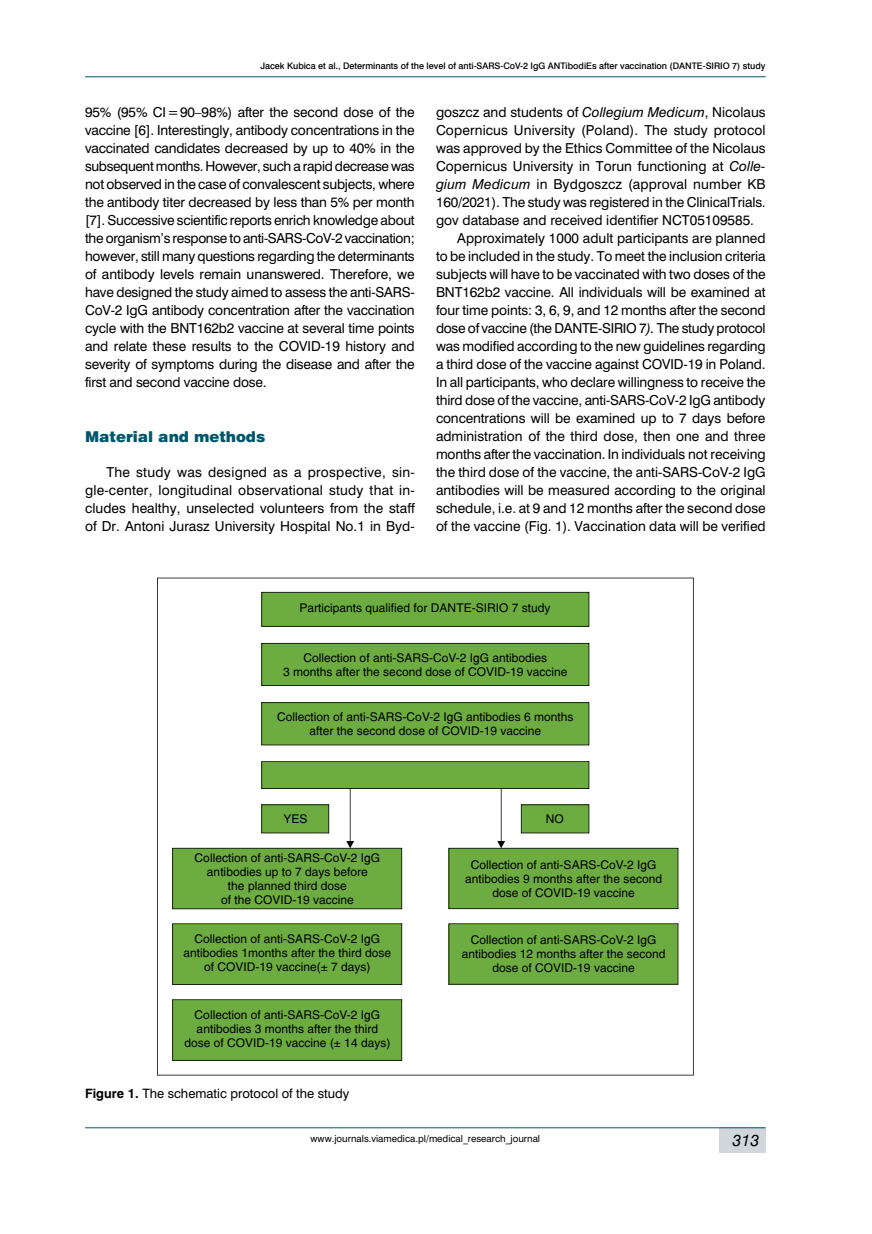
<style>
.page{position:relative;width:872px;height:1234px;background:#fff}
.page>*{position:absolute;margin:0;border:0;box-sizing:border-box;transform-origin:0 0}
.t1{font:15px "Swis 721 Blk EU";color:#00566a}
.t2{font:italic 15px "Swis 721 PL";color:#000}
.t3{font:12.75px/18px "Swis 721 PL";letter-spacing:-.01em;color:#000;text-align:justify}
.t4{font:12.75px "Swis 721 PL";letter-spacing:.01em;color:#000}
.t5{font:12px/14.1px "Switzerland";color:#000;text-align:center}
.t6{font:12px "Swis 721 PL";color:#000}
.t7{font:9px "Swis 721 Md EU";color:#000}
.t8{font:9px "Swis 721 PL";color:#000}
.s1{font-style:italic}
.s2{font-weight:700}
</style>
<div class="page">
<hr style="left:85px;top:76px;width:680px;height:1px;background:#00566a">
<div style="left:719px;top:1127px;width:46px;height:25px;background:#d1d6dd"></div>
<hr style="left:85px;top:1127px;width:680px;height:1px;background:#00566a">
<svg style="left:157px;top:577px;width:536px;height:498px"></svg>
<svg style="left:261px;top:591px;width:328px;height:35px;background:#6da943"></svg>
<svg style="left:261px;top:642px;width:328px;height:44px;background:#6ca741"></svg>
<svg style="left:261px;top:702px;width:328px;height:43px;background:#69a63e"></svg>
<svg style="left:172px;top:761px;width:506px;height:148px"></svg>
<div style="left:172px;top:923px;width:230px;height:61px;background:#6dac40"></div>
<div style="left:448px;top:923px;width:230px;height:61px;background:#6dac40"></div>
<div style="left:172px;top:999px;width:230px;height:61px;background:#6dac40"></div>
<p class="t7" style="left:260px;top:61px;width:507px">Jacek Kubica et al., Determinants of the level of anti-SARS-CoV-2 IgG ANTibodiEs after vaccination (DANTE-SIRIO 7) study</p>
<p class="t3" style="left:85px;top:103px;width:331px">95% (95% CI=90–98%) after the second dose of the vaccine [6]. Interestingly, antibody concentrations in the vaccinated candidates decreased by up to 40% in the subsequent months. However, such a rapid decrease was not observed in the case of convalescent subjects, where the antibody titer decreased by less than 5% per month [7]. Successive scientific reports enrich knowledge about the organism’s response to anti-SARS-CoV-2 vaccination; however, still many questions regarding the determinants of antibody levels remain unanswered. Therefore, we have designed the study aimed to assess the anti-SARS-CoV-2 IgG antibody concentration after the vaccination cycle with the BNT162b2 vaccine at several time points and relate these results to the COVID-19 history and severity of symptoms during the disease and after the first and second vaccine dose.</p>
<p class="t1" style="left:85px;top:426px;width:182px">Material and methods</p>
<p class="t3" style="left:85px;top:463px;width:331px;text-indent:21px">The study was designed as a prospective, sin&shy;gle-center, longitudinal observational study that in&shy;cludes healthy, unselected volunteers from the staff of Dr. Antoni Jurasz University Hospital No.1 in Byd-</p>
<p class="t3" style="left:436px;top:103px;width:331px">goszcz and students of <span class="s1">Collegium Medicum</span>, Nicolaus</p>
<p class="t4" style="left:436px;top:121px;width:331px">Copernicus University (Poland). The study protocol</p>
<p class="t3" style="left:436px;top:139px;width:331px">was approved by the Ethics Committee of the Nicolaus</p>
<p class="t3" style="left:436px;top:157px;width:331px">Copernicus University in Torun functioning at <span class="s1">Colle-</span></p>
<p class="t4" style="left:436px;top:175px;width:331px"><span class="s1">gium Medicum</span> in Bydgoszcz (approval number KB</p>
<p class="t3" style="left:436px;top:193px;width:331px">160/2021). The study was registered in the ClinicalTrials.</p>
<p class="t3" style="left:436px;top:211px;width:319px">gov database and received identifier NCT05109585.</p>
<p class="t3" style="left:457px;top:229px;width:310px">Approximately 1000 adult participants are planned</p>
<p class="t3" style="left:436px;top:247px;width:331px">to be included in the study. To meet the inclusion criteria</p>
<p class="t3" style="left:436px;top:265px;width:331px">subjects will have to be vaccinated with two doses of the</p>
<p class="t3" style="left:436px;top:283px;width:331px">BNT162b2 vaccine. All individuals will be examined at</p>
<p class="t3" style="left:436px;top:301px;width:331px">four time points: 3, 6, 9, and 12 months after the second</p>
<p class="t3" style="left:436px;top:319px;width:331px">dose of vaccine (the DANTE-SIRIO 7<span class="s1">).</span> The study protocol</p>
<p class="t3" style="left:436px;top:337px;width:331px">was modified according to the new guidelines regarding</p>
<p class="t3" style="left:436px;top:355px;width:331px">a third dose of the vaccine against COVID-19 in Poland.</p>
<p class="t3" style="left:436px;top:373px;width:331px">In all participants, who declare willingness to receive the</p>
<p class="t3" style="left:436px;top:391px;width:331px">third dose of the vaccine, anti-SARS-CoV-2 IgG antibody</p>
<p class="t3" style="left:436px;top:409px;width:331px">concentrations will be examined up to 7 days before</p>
<p class="t3" style="left:436px;top:427px;width:331px">administration of the third dose, then one and three</p>
<p class="t3" style="left:436px;top:445px;width:331px">months after the vaccination. In individuals not receiving</p>
<p class="t3" style="left:436px;top:463px;width:331px">the third dose of the vaccine, the anti-SARS-CoV-2 IgG</p>
<p class="t3" style="left:436px;top:481px;width:331px">antibodies will be measured according to the original</p>
<p class="t3" style="left:436px;top:499px;width:331px">schedule, i.e. at 9 and 12 months after the second dose</p>
<p class="t3" style="left:436px;top:517px;width:331px">of the vaccine (Fig. 1). Vaccination data will be verified</p>
<p class="t5" style="left:299px;top:601px;width:252px">Participants qualified for DANTE-SIRIO 7 study</p>
<p class="t5" style="left:283px;top:650px;width:286px">Collection of anti-SARS-CoV-2 IgG antibodies<br>3 months after the second dose of COVID-19 vaccine</p>
<p class="t5" style="left:277px;top:709px;width:298px">Collection of anti-SARS-CoV-2 IgG antibodies 6 months after the second dose of COVID-19 vaccine</p>
<p class="t5" style="left:283px;top:811px;width:26px">YES</p>
<p class="t5" style="left:546px;top:811px;width:19px">NO</p>
<p class="t5" style="left:195px;top:850px;width:187px">Collection of anti-SARS-CoV-2 IgG antibodies up to 7 days before<br>the planned third dose<br>of the COVID-19 vaccine</p>
<p class="t5" style="left:465px;top:857px;width:198px">Collection of anti-SARS-CoV-2 IgG antibodies 9 months after the second dose of COVID-19 vaccine</p>
<p class="t5" style="left:183px;top:931px;width:209px">Collection of anti-SARS-CoV-2 IgG antibodies 1months after the third dose of COVID-19 vaccine(± 7 days)</p>
<p class="t5" style="left:462px;top:932px;width:205px">Collection of anti-SARS-CoV-2 IgG antibodies 12 months after the second dose of COVID-19 vaccine</p>
<p class="t5" style="left:184px;top:1007px;width:207px">Collection of anti-SARS-CoV-2 IgG antibodies 3 months after the third dose of COVID-19 vaccine (± 14 days)</p>
<p class="t6" style="left:85px;top:1085px;width:266px"><span class="s2">Figure 1.</span> The schematic protocol of the study</p>
<p class="t8" style="left:310px;top:1132px;width:231px">www.journals.viamedica.pl/medical_research_journal</p>
<p class="t2" style="left:732px;top:1130px;width:28px">313</p>
</div>
